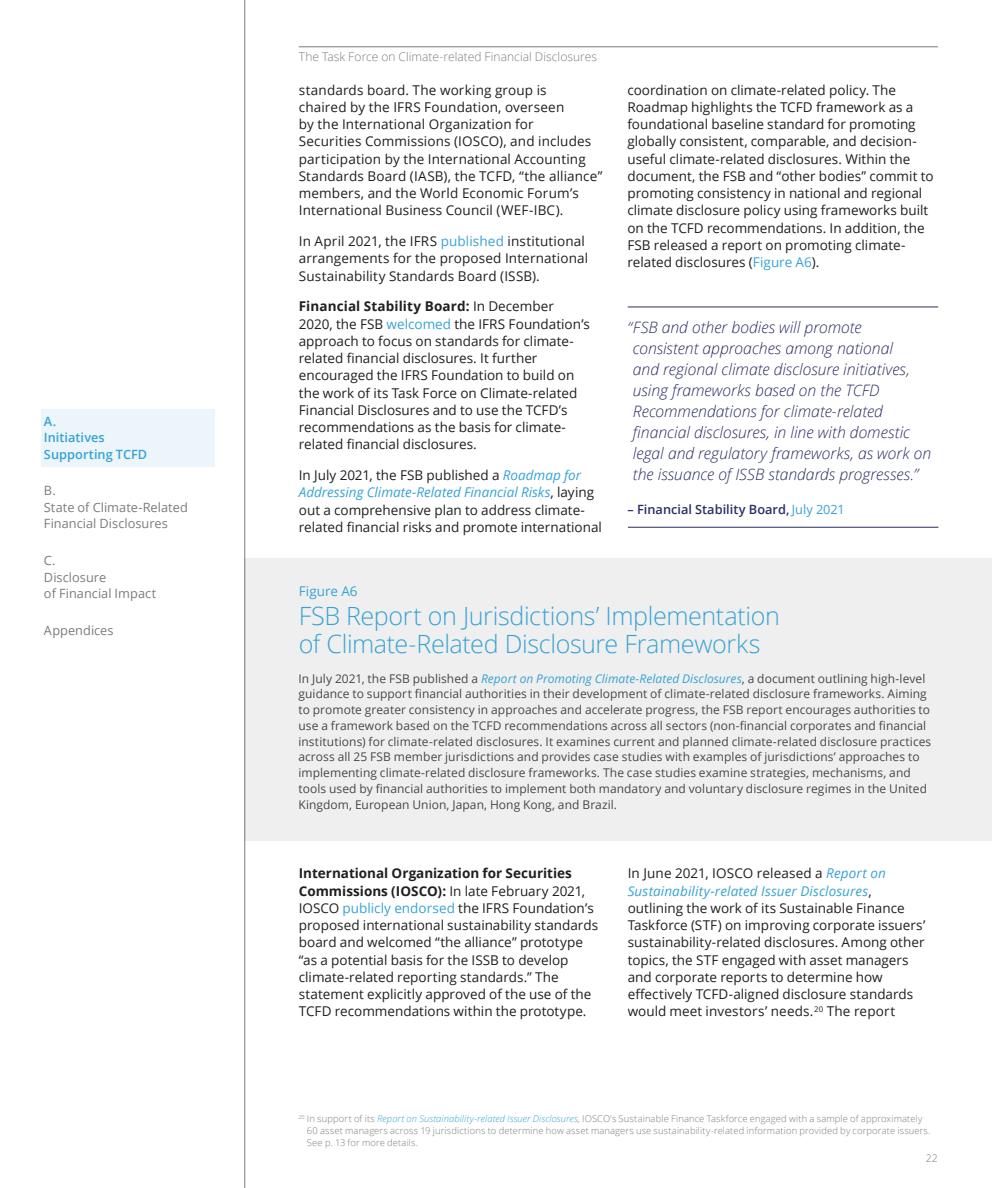
<style>
.page{position:relative;width:992px;height:1188px;background:#fff}
.page>*{position:absolute;margin:0;border:0;box-sizing:border-box;transform-origin:0 0}
.t1{font:300 25.2px/28.5px "Open Sans";letter-spacing:-.015em;color:#37a3d4}
.t2{font:italic 300 15.75px/21px "Open Sans";color:#2b2d64}
.t3{font:13.5px/17.2px "Open Sans";color:#1f1f1f}
.t4{font:13.5px "Open Sans";color:#37a3d4}
.t5{font:12.75px/16.5px "Open Sans";color:#7c7c7c}
.t6{font:600 12.75px "Open Sans";color:#2b2d64}
.t7{font:600 12.75px/16.5px "Open Sans";color:#37a3d4}
.t8{font:12px/15.8px "Open Sans";letter-spacing:.005em;color:#484848}
.t9{font:300 12px "Open Sans";letter-spacing:.005em;color:#7c7c7c}
.t10{font:300 10.5px "Open Sans";color:#7c7c7c}
.t11{font:300 9.3px/12px "Open Sans";letter-spacing:.015em;color:#7c7c7c}
.s1{color:#37a3d4}
.s2{font-weight:700}
.s3{font-style:italic;color:#37a3d4}
.s4{font-weight:400;color:#37a3d4}
</style>
<div class="page">
<hr style="left:299px;top:46px;width:638px;height:1px;background:#7c7c7c">
<div style="left:41px;top:409px;width:174px;height:58px;background:#ebf5fa"></div>
<hr style="left:244px;top:0;width:1px;height:1188px;background:#7c7c7c">
<hr style="left:627px;top:307px;width:311px;height:1px;background:#2b2d64">
<hr style="left:628px;top:527px;width:310px;height:1px;background:#2b2d64">
<div style="left:244px;top:559px;width:747px;height:282px;background:#efefef"></div>
<p class="t7" style="left:44px;top:412px;width:105px">A.<br>Initiatives<br>Supporting TCFD</p>
<p class="t5" style="left:44px;top:482px;width:145px">B.<br>State of Climate-Related<br>Financial Disclosures</p>
<p class="t5" style="left:44px;top:552px;width:114px">C.<br>Disclosure<br>of Financial Impact</p>
<p class="t5" style="left:44px;top:622px;width:71px">Appendices</p>
<p class="t9" style="left:299px;top:48px;width:300px">The Task Force on Climate-related Financial Disclosures</p>
<p class="t3" style="left:299px;top:81px;width:305px">standards board. The working group is<br>chaired by the IFRS Foundation, overseen<br>by the International Organization for<br>Securities Commissions (IOSCO), and includes participation by the International Accounting Standards Board (IASB), the TCFD, “the alliance” members, and the World Economic Forum’s International Business Council (WEF-IBC).</p>
<p class="t3" style="left:299px;top:232px;width:291px">In April 2021, the IFRS <span class="s1">published</span> institutional arrangements for the proposed International<br>Sustainability Standards Board (ISSB).</p>
<p class="t3" style="left:299px;top:297px;width:293px"><span class="s2">Financial Stability Board:</span> In December 2020, the FSB <span class="s1">welcomed</span> the IFRS Foundation’s approach to focus on standards for climate&shy;related financial disclosures. It further encouraged the IFRS Foundation to build on the work of its Task Force on Climate-related Financial Disclosures and to use the TCFD’s recommendations as the basis for climate&shy;related financial disclosures.</p>
<p class="t3" style="left:299px;top:466px;width:304px">In July 2021, the FSB published a <span class="s3">Roadmap for Addressing Climate-Related Financial Risks</span>, laying out a comprehensive plan to address climate&shy;related financial risks and promote international</p>
<p class="t3" style="left:627px;top:81px;width:308px">coordination on climate-related policy. The Roadmap highlights the TCFD framework as a foundational baseline standard for promoting globally consistent, comparable, and decision&shy;useful climate-related disclosures. Within the document, the FSB and “other bodies” commit to promoting consistency in national and regional climate disclosure policy using frameworks built on the TCFD recommendations. In addition, the FSB released a report on promoting climate&shy;related disclosures (<span class="s1">Figure A6</span>).</p>
<p class="t2" style="left:633px;top:316px;width:300px;text-indent:-5px">“FSB and other bodies will promote<br>consistent approaches among national<br>and regional climate disclosure initiatives, using frameworks based on the TCFD Recommendations for climate-related financial disclosures, in line with domestic legal and regulatory frameworks, as work on the issuance of ISSB standards progresses.”</p>
<p class="t6" style="left:627px;top:500px;width:219px">– Financial Stability Board, <span class="s4">July 2021</span></p>
<p class="t4" style="left:299px;top:582px;width:60px">Figure A6</p>
<h1 class="t1" style="left:299px;top:601px;width:482px">FSB Report on Jurisdictions’ Implementation of Climate-Related Disclosure Frameworks</h1>
<p class="t8" style="left:298px;top:670px;width:634px">In July 2021, the FSB published a <span class="s3">Report on Promoting Climate-Related Disclosures</span>, a document outlining high-level guidance to support financial authorities in their development of climate-related disclosure frameworks. Aiming to promote greater consistency in approaches and accelerate progress, the FSB report encourages authorities to use a framework based on the TCFD recommendations across all sectors (non-financial corporates and financial institutions) for climate-related disclosures. It examines current and planned climate-related disclosure practices across all 25 FSB member jurisdictions and provides case studies with examples of jurisdictions’ approaches to implementing climate-related disclosure frameworks. The case studies examine strategies, mechanisms, and tools used by financial authorities to implement both mandatory and voluntary disclosure regimes in the United Kingdom, European Union, Japan, Hong Kong, and Brazil.</p>
<p class="t3" style="left:299px;top:864px;width:301px"><span class="s2">International Organization for Securities Commissions (IOSCO):</span> In late February 2021, IOSCO <span class="s1">publicly endorsed</span> the IFRS Foundation’s proposed international sustainability standards board and welcomed “the alliance” prototype “as a potential basis for the ISSB to develop climate-related reporting standards.” The statement explicitly approved of the use of the TCFD recommendations within the prototype.</p>
<p class="t3" style="left:627px;top:864px;width:299px">In June 2021, IOSCO released a <span class="s3">Report on Sustainability-related Issuer Disclosures</span>, outlining the work of its Sustainable Finance Taskforce (STF) on improving corporate issuers’ sustainability-related disclosures. Among other topics, the STF engaged with asset managers and corporate reports to determine how effectively TCFD-aligned disclosure standards would meet investors’ needs.<sup>20</sup> The report</p>
<p class="t11" style="left:307px;top:1112px;width:625px;text-indent:-9px"><sup>20</sup> In support of its <span class="s3">Report on Sustainability-related Issuer Disclosures</span>, IOSCO’s Sustainable Finance Taskforce engaged with a sample of approximately<br>60 asset managers across 19 jurisdictions to determine how asset managers use sustainability-related information provided by corporate issuers.<br>See p. 13 for more details.</p>
<p class="t10" style="left:925px;top:1151px;width:14px">22</p>
</div>
